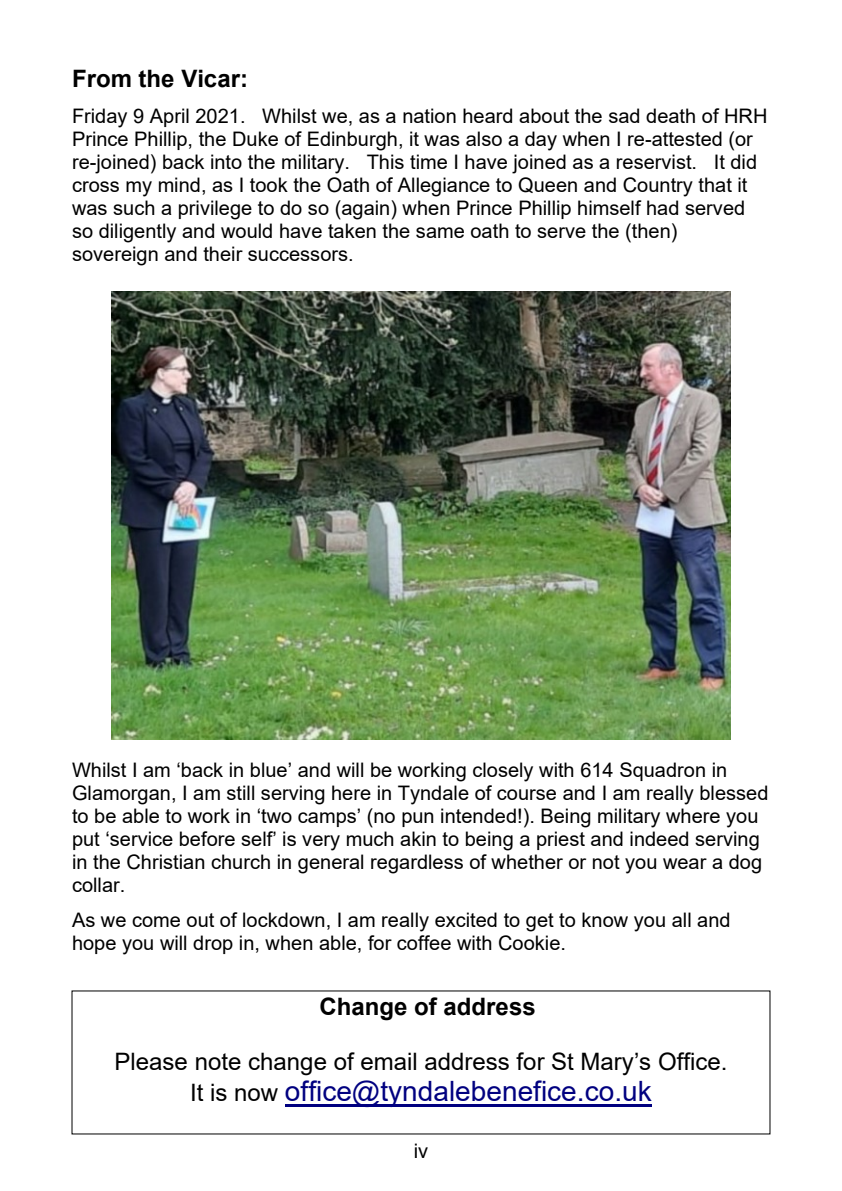
<style>
.page{position:relative;width:842px;height:1191px;background:#fff}
.page>*{position:absolute;margin:0;border:0;box-sizing:border-box;transform-origin:0 0}
.t1{font:28px "Arial";color:#000080}
.t2{font:24px "Arial";color:#000}
.t3{font:700 24px "Arial";color:#000}
.t4{font:20px/23px "Arial";color:#000}
.s1{font-size:24px;color:#000}
</style>
<div class="page">
<img style="left:111px;top:292px;width:620px;height:447px">
<hr style="left:285px;top:1104px;width:367px;height:2px;background:#000080">
<p class="t3" style="left:72px;top:70px;width:178px">From the Vicar:</p>
<p class="t4" style="left:72px;top:106px;width:697px">Friday 9 April 2021. Whilst we, as a nation heard about the sad death of HRH Prince Phillip, the Duke of Edinburgh, it was also a day when I re-attested (or re-joined) back into the military. This time I have joined as a reservist. It did cross my mind, as I took the Oath of Allegiance to Queen and Country that it was such a privilege to do so (again) when Prince Phillip himself had served so diligently and would have taken the same oath to serve the (then) sovereign and their successors.</p>
<p class="t4" style="left:72px;top:760px;width:698px">Whilst I am ‘back in blue’ and will be working closely with 614 Squadron in Glamorgan, I am still serving here in Tyndale of course and I am really blessed to be able to work in ‘two camps’ (no pun intended!). Being military where you put ‘service before self’ is very much akin to being a priest and indeed serving in the Christian church in general regardless of whether or not you wear a dog collar.</p>
<p class="t4" style="left:72px;top:910px;width:660px">As we come out of lockdown, I am really excited to get to know you all and hope you will drop in, when able, for coffee with Cookie.</p>
<p class="t3" style="left:320px;top:997px;width:218px">Change of address</p>
<p class="t2" style="left:115px;top:1052px;width:614px">Please note change of email address for St Mary’s Office.</p>
<h1 class="t1" style="left:190px;top:1080px;width:463px"><span class="s1">It is now</span> office@tyndalebenefice.co.uk</h1>
<p class="t4" style="left:414px;top:1141px;width:16px">iv</p>
</div>
